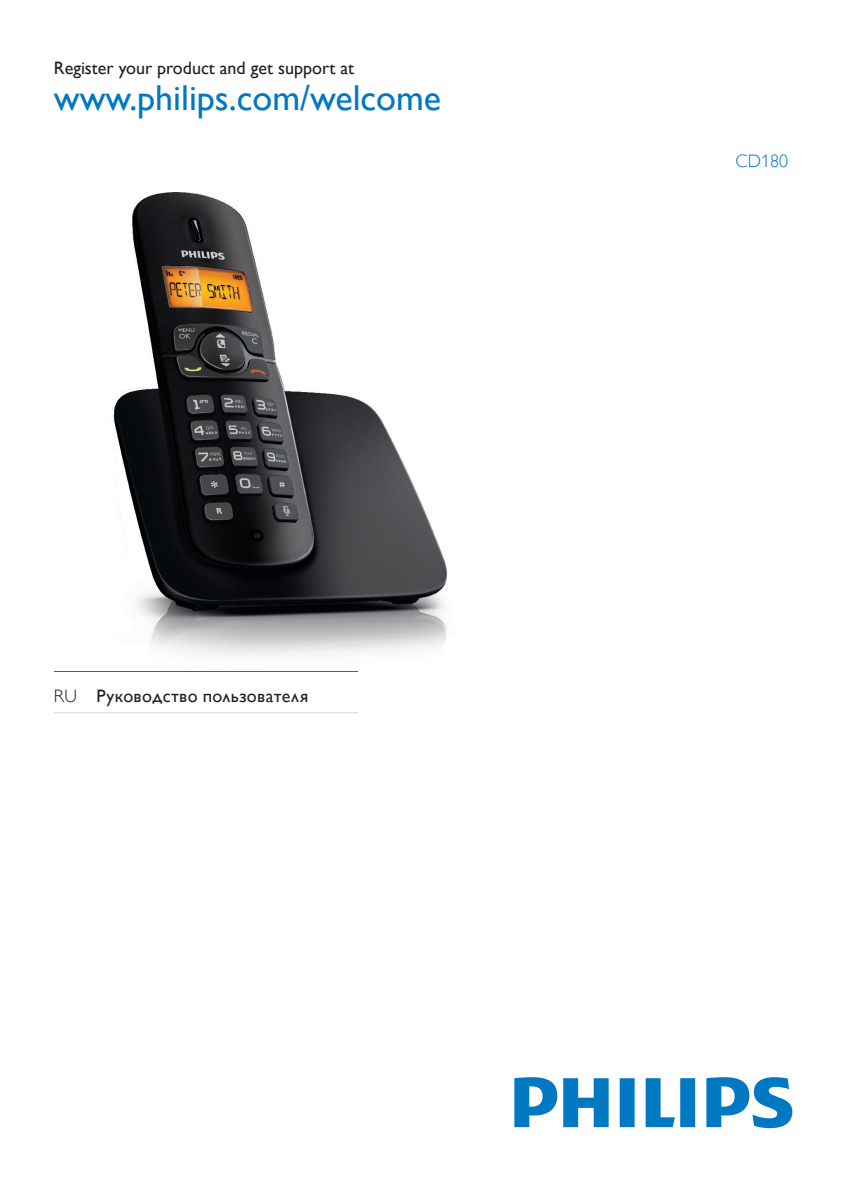
<style>
.page{position:relative;width:842px;height:1191px;background:#fff}
.page>*{position:absolute;margin:0;border:0;box-sizing:border-box;transform-origin:0 0}
.t1{font:36px "Gill Sans Alt One WGL";color:#0079c2}
.t2{font:18px "Gill Sans Alt One WGL";color:#231f20}
.t3{font:18px "Gill Sans Alt One WGL";letter-spacing:.02em;color:#231f20}
.t4{font:18px "Gill Sans Alt One WGL Light";color:#0079c2}
.s1{font-family:"Gill Sans Alt One WGL Light"}
</style>
<div class="page">
<img style="left:112px;top:193px;width:336px;height:463px">
<hr style="left:54px;top:671px;width:304px;height:1px;background:#0079c2">
<svg style="left:514px;top:1077px;width:278px;height:51px"></svg>
<hr style="left:54px;top:712px;width:304px;height:1px;background:#c6d8ef">
<p class="t2" style="left:54px;top:56px;width:302px">Register your product and get support at</p>
<h1 class="t1" style="left:54px;top:73px;width:389px">www.philips.com/welcome</h1>
<p class="t3" style="left:54px;top:683px;width:256px"><span class="s1">RU</span> Руководство пользователя</p>
<p class="t4" style="left:736px;top:149px;width:54px">CD180</p>
</div>
